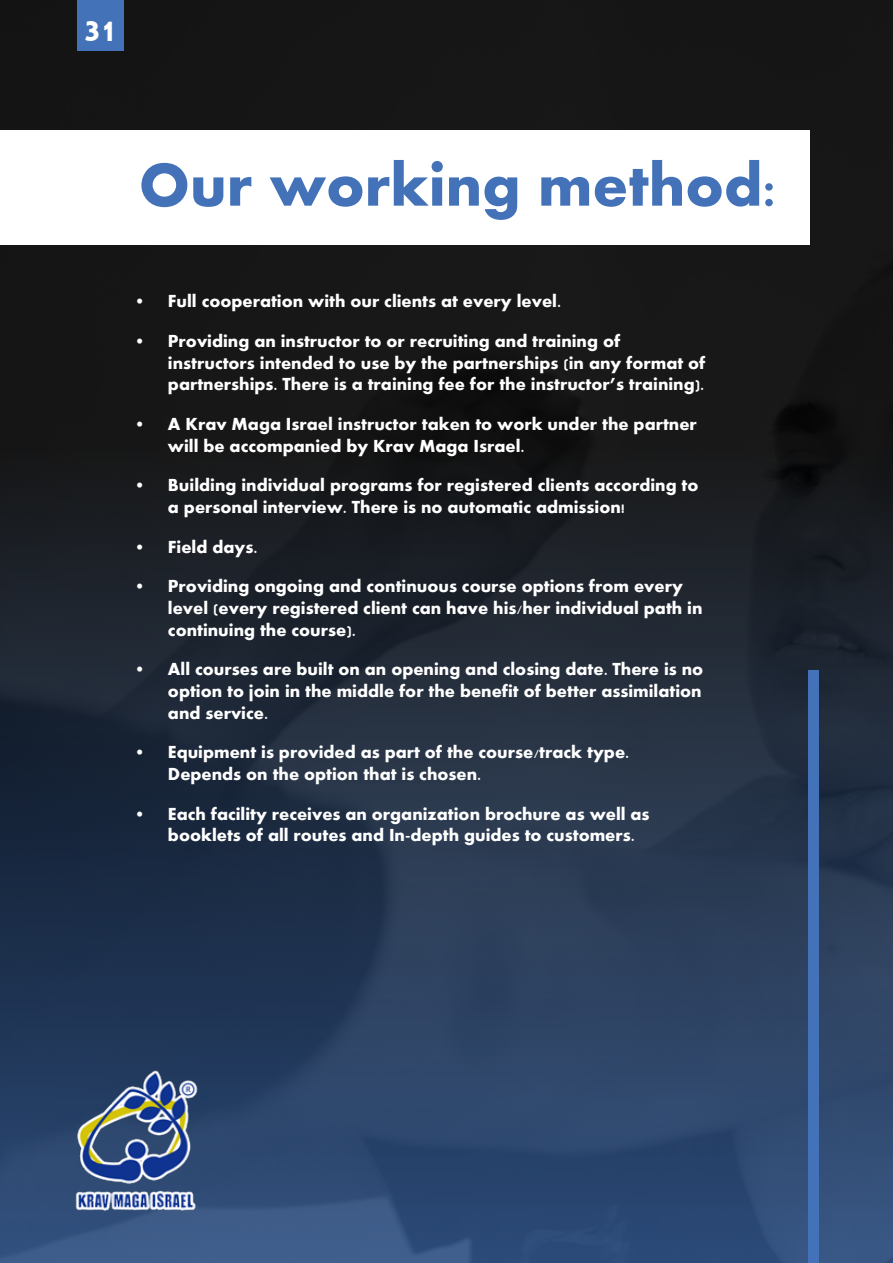
<style>
.page{position:relative;width:893px;height:1263px;background:#fff}
.page>*{position:absolute;margin:0;border:0;box-sizing:border-box;transform-origin:0 0}
.t1{font:700 62.25px "Aharoni";color:#4372b8}
.t2{font:700 42.6px "Aharoni";color:#fff}
.t3{font:700 18px/21.6px "Aharoni";color:#fff}
</style>
<div class="page">
<img style="left:0;top:0;width:893px;height:1263px">
<div style="left:0;top:131px;width:809px;height:114px;background:#fff"></div>
<div style="left:808px;top:671px;width:11px;height:592px;background:#4372b8"></div>
<img style="left:72px;top:1066px;width:129px;height:150px">
<div style="left:77px;top:0;width:47px;height:50px;background:#4372b8"></div>
<h2 class="t2" style="left:83px;top:1px;width:36px">31</h2>
<h1 class="t1" style="left:139px;top:147px;width:642px">Our working method:</h1>
<p class="t3" style="left:134px;top:290px;width:428px">• Full cooperation with our clients at every level.</p>
<p class="t3" style="left:168px;top:330px;width:539px;text-indent:-34px">• Providing an instructor to or recruiting and training of instructors intended to use by the partnerships (in any format of partnerships. There is a training fee for the instructor’s training).</p>
<p class="t3" style="left:168px;top:413px;width:530px;text-indent:-34px">• A Krav Maga Israel instructor taken to work under the partner will be accompanied by Krav Maga Israel.</p>
<p class="t3" style="left:168px;top:474px;width:532px;text-indent:-34px">• Building individual programs for registered clients according to a personal interview. There is no automatic admission!</p>
<p class="t3" style="left:134px;top:536px;width:125px">• Field days.</p>
<p class="t3" style="left:168px;top:575px;width:536px;text-indent:-34px">• Providing ongoing and continuous course options from every level (every registered client can have his/her individual path in continuing the course).</p>
<p class="t3" style="left:168px;top:658px;width:537px;text-align:justify;text-indent:-34px">• All courses are built on an opening and closing date. There is no option to join in the middle for the benefit of better assimilation and service.</p>
<p class="t3" style="left:168px;top:741px;width:463px;text-indent:-34px">• Equipment is provided as part of the course/track type.<br>Depends on the option that is chosen.</p>
<p class="t3" style="left:168px;top:803px;width:483px;text-indent:-34px">• Each facility receives an organization brochure as well as booklets of all routes and In-depth guides to customers.</p>
</div>
